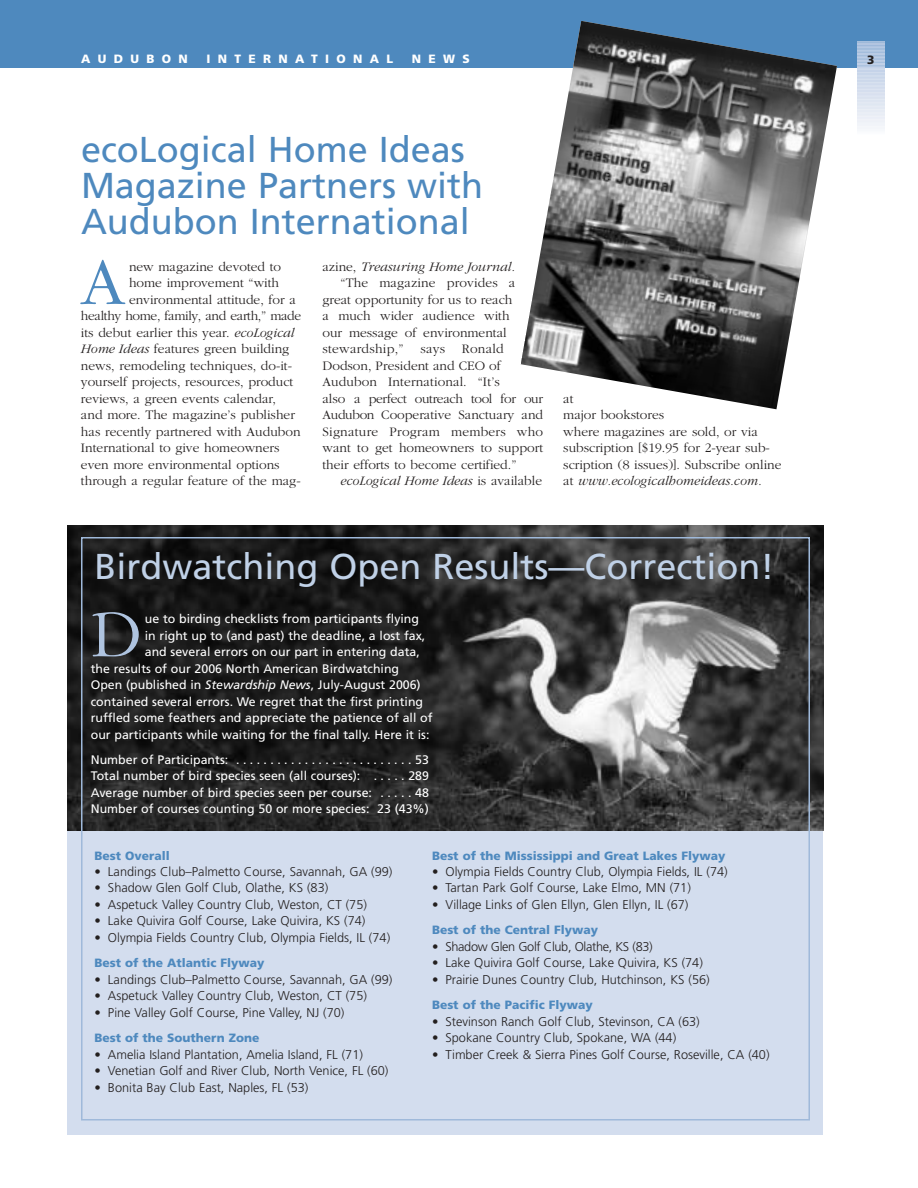
<style>
.page{position:relative;width:918px;height:1188px;background:#fff}
.page>*{position:absolute;margin:0;border:0;box-sizing:border-box;transform-origin:0 0}
.t1{font:300 69px "Garamond";color:#4e89be}
.t2{font:300 69px "Garamond";color:#afc4e0}
.t3{font:36px/36px "Frutiger";color:#4e89be}
.t4{font:36px "Frutiger";color:#c0d1e7}
.t5{font:300 13.5px/16.5px "Garamond";color:#231f1f}
.t6{font:300 13.5px "Garamond";letter-spacing:-.025em;color:#231f1f}
.t7{font:italic 300 13.5px "Garamond";color:#231f1f}
.t8{font:300 13.5px "Garamond";letter-spacing:.02em;color:#231f1f}
.t9{font:300 12.75px "Frutiger";color:#231f1f}
.t10{font:300 12.75px "Frutiger";letter-spacing:-.03em;color:#231f1f}
.t11{font:12.3px/16.5px "Frutiger";color:#fff;text-align:justify}
.t12{font:900 12px "Frutiger";color:#4e89be}
.t13{font:900 12px "Frutiger";letter-spacing:.61em;color:#fff}
.t14{font:900 12px "Frutiger";color:#231f1f}
.s1{font-style:italic}
.s2{font-style:normal}
</style>
<div class="page">
<div style="left:68px;top:830px;width:756px;height:305px;background:#d3ddee"></div>
<img style="left:68px;top:526px;width:756px;height:304px">
<div style="left:0;top:0;width:918px;height:68px;background:#4e89be"></div>
<svg style="left:857px;top:41px;width:27px;height:88px;background:#cfdbec"></svg>
<img style="left:521px;top:21px;width:316px;height:388px">
<p class="t13" style="left:81px;top:54px;width:108px">AUDUBON</p>
<p class="t13" style="left:206px;top:54px;width:188px">INTERNATIONAL</p>
<p class="t13" style="left:412px;top:54px;width:60px">NEWS</p>
<h2 class="t3" style="left:81px;top:134px;width:404px">ecoLogical Home Ideas<br>Magazine Partners with<br>Audubon International</h2>
<h1 class="t1" style="left:81px;top:255px;width:46px">A</h1>
<p class="t5" style="left:129px;top:259px;width:154px">new magazine devoted to</p>
<p class="t5" style="left:129px;top:276px;width:152px">home improvement “with</p>
<p class="t5" style="left:129px;top:292px;width:169px">environmental attitude, for a</p>
<p class="t6" style="left:81px;top:310px;width:222px">healthy home, family, and earth,” made</p>
<p class="t5" style="left:81px;top:325px;width:215px">its debut earlier this year. <span class="s1">ecoLogical</span></p>
<p class="t5" style="left:81px;top:342px;width:210px"><span class="s1">Home Ideas</span> features green building</p>
<p class="t5" style="left:81px;top:358px;width:213px">news, remodeling techniques, do-it-</p>
<p class="t5" style="left:81px;top:375px;width:214px">yourself projects, resources, product</p>
<p class="t5" style="left:81px;top:391px;width:196px">reviews, a green events calendar,</p>
<p class="t5" style="left:81px;top:408px;width:215px">and more. The magazine’s publisher</p>
<p class="t5" style="left:81px;top:424px;width:221px">has recently partnered with Audubon</p>
<p class="t5" style="left:81px;top:441px;width:200px">International to give homeowners</p>
<p class="t5" style="left:81px;top:457px;width:200px">even more environmental options</p>
<p class="t5" style="left:81px;top:474px;width:221px">through a regular feature of the mag-</p>
<p class="t7" style="left:322px;top:261px;width:194px"><span class="s2">azine,</span> Treasuring Home Journal.</p>
<p class="t5" style="left:341px;top:276px;width:176px">“The magazine provides a</p>
<p class="t5" style="left:322px;top:292px;width:192px">great opportunity for us to reach</p>
<p class="t5" style="left:322px;top:309px;width:189px">a much wider audience with</p>
<p class="t5" style="left:322px;top:325px;width:186px">our message of environmental</p>
<p class="t8" style="left:322px;top:343px;width:183px">stewardship,” says Ronald</p>
<p class="t5" style="left:322px;top:358px;width:180px">Dodson, President and CEO of</p>
<p class="t5" style="left:322px;top:375px;width:179px">Audubon International. “It’s</p>
<p class="t6" style="left:322px;top:393px;width:222px">also a perfect outreach tool for our</p>
<p class="t5" style="left:322px;top:408px;width:222px">Audubon Cooperative Sanctuary and</p>
<p class="t8" style="left:322px;top:426px;width:222px">Signature Program members who</p>
<p class="t5" style="left:322px;top:441px;width:222px">want to get homeowners to support</p>
<p class="t5" style="left:322px;top:457px;width:196px">their efforts to become certified.”</p>
<p class="t7" style="left:341px;top:476px;width:203px">ecoLogical Home Ideas <span class="s2">is available</span></p>
<p class="t5" style="left:563px;top:391px;width:220px">at<br>major bookstores<br>where magazines are sold, or via subscription [$19.95 for 2-year sub&shy;scription (8 issues)]. Subscribe online at <span class="s1">www.ecologicalhomeideas.com.</span></p>
<h2 class="t4" style="left:94px;top:552px;width:681px">Birdwatching Open Results—Correction!</h2>
<h1 class="t2" style="left:91px;top:607px;width:53px">D</h1>
<p class="t11" style="left:145px;top:611px;width:276px">ue to birding checklists from participants flying</p>
<p class="t11" style="left:145px;top:628px;width:282px">in right up to (and past) the deadline, a lost fax,</p>
<p class="t11" style="left:145px;top:644px;width:277px">and several errors on our part in entering data,</p>
<p class="t11" style="left:91px;top:661px;width:310px">the results of our 2006 North American Birdwatching</p>
<p class="t11" style="left:91px;top:677px;width:331px">Open (published in <span class="s1">Stewardship News</span>, July-August 2006)</p>
<p class="t11" style="left:91px;top:694px;width:334px">contained several errors. We regret that the first printing</p>
<p class="t11" style="left:91px;top:710px;width:343px">ruffled some feathers and appreciate the patience of all of</p>
<p class="t11" style="left:91px;top:727px;width:340px">our participants while waiting for the final tally. Here it is:</p>
<p class="t11" style="left:91px;top:752px;width:340px">Number of Participants: . . . . . . . . . . . . . . . . . . . . . . . . . . 53<br>Total number of bird species seen (all courses): . . . . . 289<br>Average number of bird species seen per course: . . . . . 48<br>Number of courses counting 50 or more species: 23 (43%)</p>
<p class="t12" style="left:94px;top:850px;width:77px">Best Overall</p>
<p class="t9" style="left:94px;top:866px;width:299px">• Landings Club–Palmetto Course, Savannah, GA (99)</p>
<p class="t9" style="left:94px;top:883px;width:235px">• Shadow Glen Golf Club, Olathe, KS (83)</p>
<p class="t9" style="left:94px;top:899px;width:274px">• Aspetuck Valley Country Club, Weston, CT (75)</p>
<p class="t9" style="left:94px;top:916px;width:272px">• Lake Quivira Golf Course, Lake Quivira, KS (74)</p>
<p class="t9" style="left:94px;top:932px;width:297px">• Olympia Fields Country Club, Olympia Fields, IL (74)</p>
<p class="t12" style="left:94px;top:958px;width:172px">Best of the Atlantic Flyway</p>
<p class="t9" style="left:94px;top:974px;width:299px">• Landings Club–Palmetto Course, Savannah, GA (99)</p>
<p class="t9" style="left:94px;top:991px;width:274px">• Aspetuck Valley Country Club, Weston, CT (75)</p>
<p class="t9" style="left:94px;top:1007px;width:251px">• Pine Valley Golf Course, Pine Valley, NJ (70)</p>
<p class="t12" style="left:94px;top:1033px;width:167px">Best of the Southern Zone</p>
<p class="t9" style="left:94px;top:1049px;width:270px">• Amelia Island Plantation, Amelia Island, FL (71)</p>
<p class="t9" style="left:94px;top:1066px;width:296px">• Venetian Golf and River Club, North Venice, FL (60)</p>
<p class="t9" style="left:94px;top:1082px;width:215px">• Bonita Bay Club East, Naples, FL (53)</p>
<p class="t12" style="left:432px;top:850px;width:295px">Best of the Mississippi and Great Lakes Flyway</p>
<p class="t9" style="left:432px;top:866px;width:297px">• Olympia Fields Country Club, Olympia Fields, IL (74)</p>
<p class="t9" style="left:432px;top:883px;width:260px">• Tartan Park Golf Course, Lake Elmo, MN (71)</p>
<p class="t9" style="left:432px;top:899px;width:258px">• Village Links of Glen Ellyn, Glen Ellyn, IL (67)</p>
<p class="t12" style="left:432px;top:925px;width:168px">Best of the Central Flyway</p>
<p class="t10" style="left:432px;top:941px;width:222px">• Shadow Glen Golf Club, Olathe, KS (83)</p>
<p class="t9" style="left:432px;top:958px;width:272px">• Lake Quivira Golf Course, Lake Quivira, KS (74)</p>
<p class="t9" style="left:432px;top:974px;width:279px">• Prairie Dunes Country Club, Hutchinson, KS (56)</p>
<p class="t12" style="left:432px;top:1000px;width:162px">Best of the Pacific Flyway</p>
<p class="t9" style="left:432px;top:1016px;width:269px">• Stevinson Ranch Golf Club, Stevinson, CA (63)</p>
<p class="t9" style="left:432px;top:1033px;width:246px">• Spokane Country Club, Spokane, WA (44)</p>
<p class="t9" style="left:432px;top:1049px;width:339px">• Timber Creek &amp; Sierra Pines Golf Course, Roseville, CA (40)</p>
<p class="t14" style="left:867px;top:55px;width:9px">3</p>
</div>
